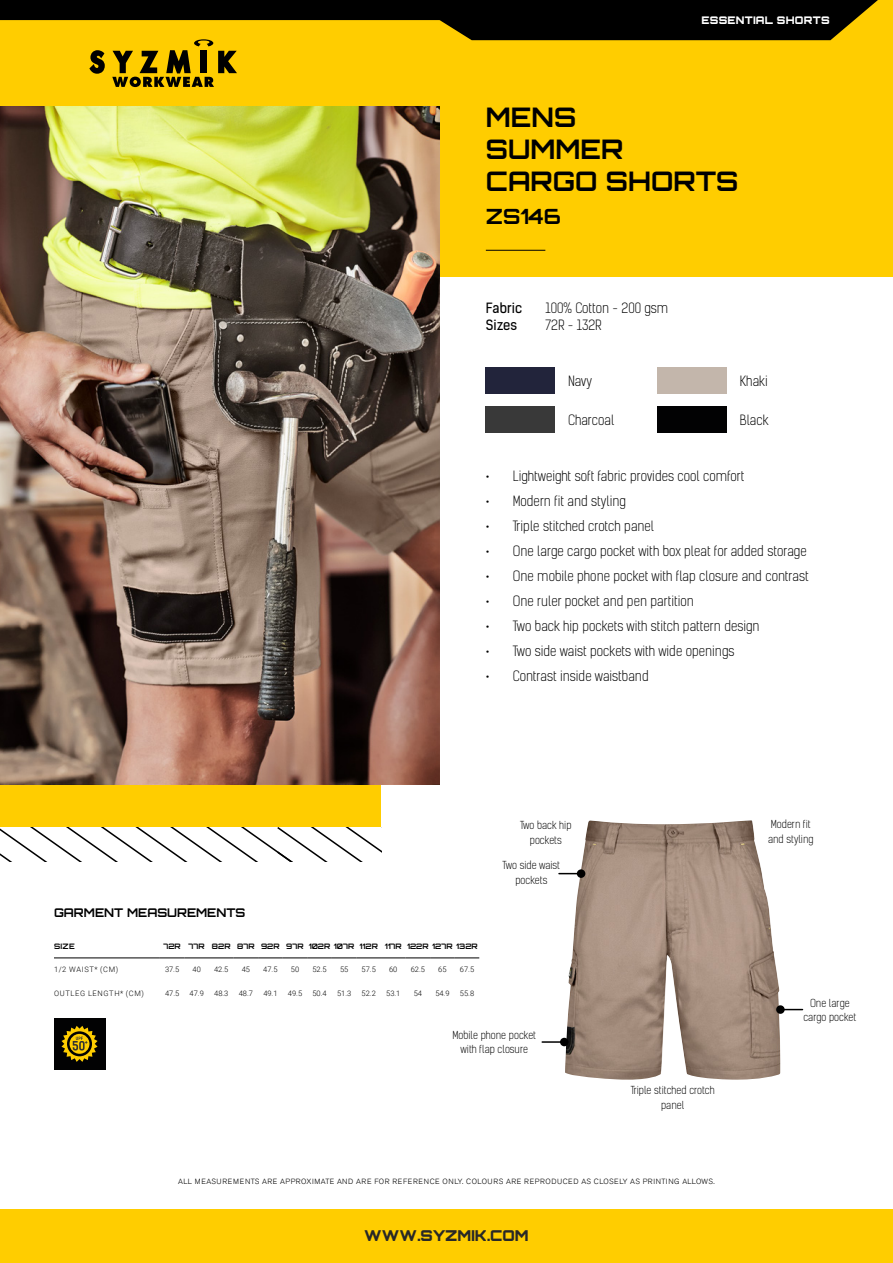
<style>
.page{position:relative;width:893px;height:1263px;background:#fff}
.page>*{position:absolute;margin:0;border:0;box-sizing:border-box;transform-origin:0 0}
.t1{font:700 27px/32.4px "Orbitron";color:#000}
.t2{font:700 21px "Orbitron";color:#000}
.t3{font:900 15px "Orbitron";color:#282827}
.t4{font:13.5px "Kelson Sans Light BG";color:#000}
.t5{font:13.5px "Kelson Sans Regular BG";color:#000}
.t6{font:700 12px "Orbitron";color:#000}
.t7{font:10.5px/14.5px "Kelson Sans Light BG";color:#000;text-align:center}
.t8{font:900 10.5px "Orbitron";letter-spacing:.025em;color:#fff}
.t9{font:300 7.5px "Roboto";color:#000}
.t10{font:300 7.5px "Akzidenz Grotesk BE";letter-spacing:.07em;color:#000}
.t11{font:700 7.5px "Orbitron";color:#000}
.t12{font:300 7.5px "Roboto";letter-spacing:.085em;color:#000}
</style>
<div class="page">
<div style="left:0;top:0;width:893px;height:277px;background:#ffcd00"></div>
<div style="left:0;top:784px;width:381px;height:43px;background:#ffcd00"></div>
<div style="left:0;top:1209px;width:893px;height:54px;background:#ffcd00"></div>
<hr style="left:486px;top:250px;width:59px;height:1px;background:#000">
<svg style="left:0;top:0;width:878px;height:87px"></svg>
<svg style="left:0;top:827px;width:381px;height:34px"></svg>
<img style="left:0;top:106px;width:439px;height:678px">
<div style="left:54px;top:1018px;width:51px;height:51px;background:#020203"></div>
<svg style="left:61px;top:1026px;width:37px;height:36px"></svg>
<img style="left:565px;top:820px;width:216px;height:260px">
<div style="left:486px;top:367px;width:69px;height:27px;background:#22243b"></div>
<div style="left:486px;top:407px;width:69px;height:26px;background:#393939"></div>
<div style="left:658px;top:367px;width:69px;height:27px;background:#c3b6ab"></div>
<div style="left:658px;top:407px;width:69px;height:26px;background:#020203"></div>
<hr style="left:54px;top:958px;width:106px;height:1px;background:#000">
<svg style="left:160px;top:958px;width:319px;height:1px"></svg>
<hr style="left:542px;top:1041px;width:21px;height:2px;background:#000">
<div style="left:560px;top:1038px;width:8px;height:8px;background:#000;border-radius:50%"></div>
<svg style="left:559px;top:873px;width:18px;height:1px"></svg>
<div style="left:577px;top:869px;width:8px;height:9px;background:#000;border-radius:50%"></div>
<svg style="left:785px;top:1009px;width:17px;height:1px"></svg>
<div style="left:776px;top:1005px;width:9px;height:9px;background:#000;border-radius:50%"></div>
<p class="t8" style="left:701px;top:14px;width:130px">ESSENTIAL SHORTS</p>
<h1 class="t1" style="left:486px;top:100px;width:254px">MENS<br>SUMMER<br>CARGO SHORTS</h1>
<h2 class="t2" style="left:486px;top:204px;width:77px">ZS146</h2>
<p class="t5" style="left:486px;top:300px;width:38px">Fabric</p>
<p class="t4" style="left:545px;top:300px;width:124px">100% Cotton - 200 gsm</p>
<p class="t5" style="left:486px;top:316px;width:33px">Sizes</p>
<p class="t4" style="left:545px;top:316px;width:58px">72R - 132R</p>
<p class="t4" style="left:568px;top:372px;width:26px">Navy</p>
<p class="t4" style="left:568px;top:412px;width:48px">Charcoal</p>
<p class="t4" style="left:740px;top:372px;width:29px">Khaki</p>
<p class="t4" style="left:740px;top:412px;width:30px">Black</p>
<p class="t4" style="left:486px;top:468px;width:260px">• Lightweight soft fabric provides cool comfort</p>
<p class="t4" style="left:486px;top:493px;width:142px">• Modern fit and styling</p>
<p class="t4" style="left:486px;top:518px;width:170px">• Triple stitched crotch panel</p>
<p class="t4" style="left:486px;top:543px;width:322px">• One large cargo pocket with box pleat for added storage</p>
<p class="t4" style="left:486px;top:568px;width:324px">• One mobile phone pocket with flap closure and contrast</p>
<p class="t4" style="left:486px;top:593px;width:209px">• One ruler pocket and pen partition</p>
<p class="t4" style="left:486px;top:618px;width:275px">• Two back hip pockets with stitch pattern design</p>
<p class="t4" style="left:486px;top:643px;width:250px">• Two side waist pockets with wide openings</p>
<p class="t4" style="left:486px;top:668px;width:164px">• Contrast inside waistband</p>
<p class="t6" style="left:54px;top:905px;width:193px">GARMENT MEASUREMENTS</p>
<p class="t11" style="left:54px;top:942px;width:22px">SIZE</p>
<p class="t11" style="left:163px;top:942px;width:316px">72R 77R 82R 87R 92R 97R 102R 107R 112R 117R 122R 127R 132R</p>
<p class="t9" style="left:54px;top:964px;width:65px">1/2 WAIST* (CM)</p>
<p class="t9" style="left:165px;top:964px;width:16px">37.5</p>
<p class="t9" style="left:193px;top:964px;width:10px">40</p>
<p class="t9" style="left:214px;top:964px;width:16px">42.5</p>
<p class="t9" style="left:242px;top:964px;width:10px">45</p>
<p class="t9" style="left:263px;top:964px;width:16px">47.5</p>
<p class="t9" style="left:291px;top:964px;width:10px">50</p>
<p class="t9" style="left:312px;top:964px;width:16px">52.5</p>
<p class="t9" style="left:340px;top:964px;width:10px">55</p>
<p class="t9" style="left:362px;top:964px;width:16px">57.5</p>
<p class="t9" style="left:389px;top:964px;width:10px">60</p>
<p class="t9" style="left:411px;top:964px;width:16px">62.5</p>
<p class="t9" style="left:438px;top:964px;width:10px">65</p>
<p class="t9" style="left:460px;top:964px;width:16px">67.5</p>
<p class="t12" style="left:54px;top:988px;width:91px">OUTLEG LENGTH* (CM)</p>
<p class="t9" style="left:165px;top:988px;width:16px">47.5</p>
<p class="t9" style="left:190px;top:988px;width:16px">47.9</p>
<p class="t9" style="left:214px;top:988px;width:16px">48.3</p>
<p class="t9" style="left:239px;top:988px;width:16px">48.7</p>
<p class="t9" style="left:263px;top:988px;width:16px">49.1</p>
<p class="t9" style="left:288px;top:988px;width:16px">49.5</p>
<p class="t9" style="left:312px;top:988px;width:16px">50.4</p>
<p class="t9" style="left:337px;top:988px;width:16px">51.3</p>
<p class="t9" style="left:362px;top:988px;width:16px">52.2</p>
<p class="t9" style="left:386px;top:988px;width:16px">53.1</p>
<p class="t9" style="left:414px;top:988px;width:10px">54</p>
<p class="t9" style="left:435px;top:988px;width:16px">54.9</p>
<p class="t9" style="left:460px;top:988px;width:16px">55.8</p>
<p class="t7" style="left:520px;top:818px;width:53px">Two back hip pockets</p>
<p class="t7" style="left:503px;top:858px;width:59px">Two side waist pockets</p>
<p class="t7" style="left:452px;top:1028px;width:85px">Mobile phone pocket with flap closure</p>
<p class="t7" style="left:631px;top:1083px;width:86px">Triple stitched crotch panel</p>
<p class="t10" style="left:178px;top:1177px;width:538px">ALL MEASUREMENTS ARE APPROXIMATE AND ARE FOR REFERENCE ONLY. COLOURS ARE REPRODUCED AS CLOSELY AS PRINTING ALLOWS.</p>
<p class="t3" style="left:364px;top:1226px;width:166px">WWW.SYZMIK.COM</p>
<p class="t7" style="left:768px;top:817px;width:47px;text-align:left">Modern fit and styling</p>
<p class="t7" style="left:803px;top:996px;width:54px">One large cargo pocket</p>
</div>
